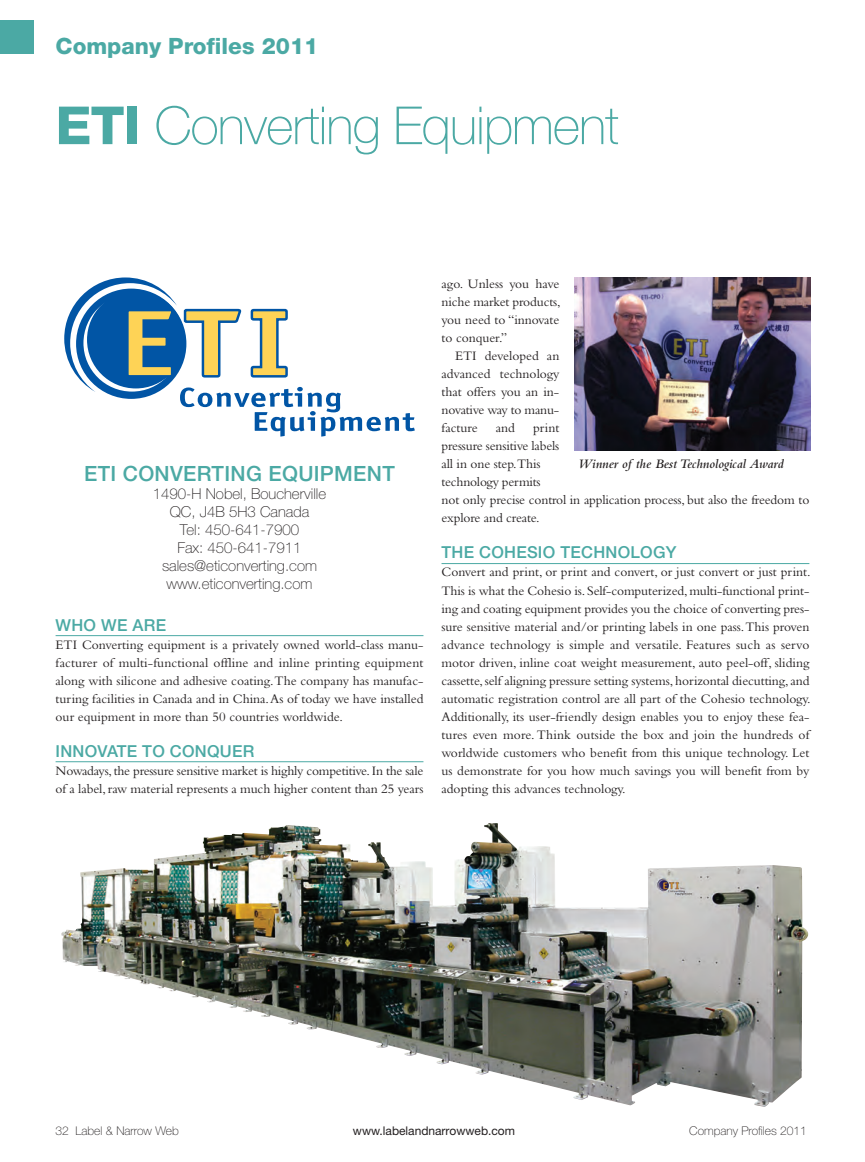
<style>
.page{position:relative;width:865px;height:1162px;background:#fff}
.page>*{position:absolute;margin:0;border:0;box-sizing:border-box;transform-origin:0 0}
.t1{font:100 52.5px "Helvetica Neue LT Std";letter-spacing:-.02em;color:#4ba9a4}
.t2{font:800 22.5px "Helvetica Neue LT Std";color:#4ba9a4}
.t3{font:500 21px "Helvetica Neue LT Std";letter-spacing:.015em;color:#4ba9a4}
.t4{font:500 16.5px "Helvetica Neue LT Std";letter-spacing:.015em;color:#4ba9a4}
.t5{font:100 15px/18px "Helvetica Neue LT Std";color:#231f20;text-align:center}
.t6{font:13.5px/18px "Bembo Std";letter-spacing:-.01em;color:#231f20;text-align:justify}
.t7{font:italic 600 13.5px "Bembo Std";color:#231f20}
.t8{font:100 12px "Helvetica Neue LT Std";color:#231f20}
.t9{font:12px "Helvetica Neue LT Std";color:#231f20}
.s1{font-weight:800}
</style>
<div class="page">
<div style="left:0;top:20px;width:33px;height:34px;background:#4ba9a4"></div>
<hr style="left:56px;top:635px;width:367px;height:1px;background:#4ba9a4">
<hr style="left:56px;top:761px;width:367px;height:1px;background:#4ba9a4">
<hr style="left:441px;top:563px;width:368px;height:1px;background:#4ba9a4">
<svg style="left:64px;top:277px;width:350px;height:159px"></svg>
<img style="left:61px;top:823px;width:747px;height:283px">
<img style="left:574px;top:277px;width:236px;height:173px">
<h2 class="t2" style="left:56px;top:38px;width:264px">Company Profiles 2011</h2>
<h1 class="t1" style="left:56px;top:107px;width:564px"><span class="s1">ETI</span> Converting Equipment</h1>
<h3 class="t3" style="left:84px;top:466px;width:312px">ETI CONVERTING EQUIPMENT</h3>
<p class="t5" style="left:153px;top:486px;width:175px">1490-H Nobel, Boucherville<br>QC, J4B 5H3 Canada<br>Tel: 450-641-7900<br>Fax: 450-641-7911 sales@eticonverting.com www.eticonverting.com</p>
<p class="t4" style="left:56px;top:618px;width:112px">WHO WE ARE</p>
<p class="t6" style="left:56px;top:636px;width:369px">ETI Converting equipment is a privately owned world-class manu&shy;facturer of multi-functional offline and inline printing equipment along with silicone and adhesive coating.The company has manufac&shy;turing facilities in Canada and in China. As of today we have installed our equipment in more than 50 countries worldwide.</p>
<p class="t4" style="left:56px;top:744px;width:200px">INNOVATE TO CONQUER</p>
<p class="t6" style="left:56px;top:762px;width:369px">Nowadays, the pressure sensitive market is highly competitive. In the sale of a label, raw material represents a much higher content than 25 years</p>
<p class="t6" style="left:441px;top:276px;width:121px">ago. Unless you have niche market products, you need to “innovate to conquer.”</p>
<p class="t6" style="left:441px;top:348px;width:119px;text-indent:14px">ETI developed an advanced technology that offers you an in&shy;novative way to manu&shy;facture</p>
<p class="t6" style="left:495px;top:420px;width:21px">and</p>
<p class="t6" style="left:441px;top:420px;width:369px;text-align:left;text-indent:91px">print<br>pressure sensitive labels<br>all in one step.This<br>technology permits<br>not only precise control in application process, but also the freedom to explore and create.</p>
<p class="t4" style="left:441px;top:546px;width:236px">THE COHESIO TECHNOLOGY</p>
<p class="t6" style="left:441px;top:564px;width:370px">Convert and print, or print and convert, or just convert or just print.<br>This is what the Cohesio is. Self-computerized, multi-functional print&shy;ing and coating equipment provides you the choice of converting pres&shy;sure sensitive material and/or printing labels in one pass. This proven advance technology is simple and versatile. Features such as servo motor driven, inline coat weight measurement, auto peel-off, sliding cassette, self aligning pressure setting systems, horizontal diecutting, and automatic registration control are all part of the Cohesio technology.<br>Additionally, its user-friendly design enables you to enjoy these fea&shy;tures even more. Think outside the box and join the hundreds of worldwide customers who benefit from this unique technology. Let us demonstrate for you how much savings you will benefit from by adopting this advances technology.</p>
<p class="t7" style="left:578px;top:459px;width:207px">Winner of the Best Technological Award</p>
<p class="t8" style="left:56px;top:1125px;width:125px">32 Label &amp; Narrow Web</p>
<p class="t9" style="left:353px;top:1123px;width:163px">www.labelandnarrowweb.com</p>
<p class="t8" style="left:689px;top:1125px;width:119px">Company Profiles 2011</p>
</div>
